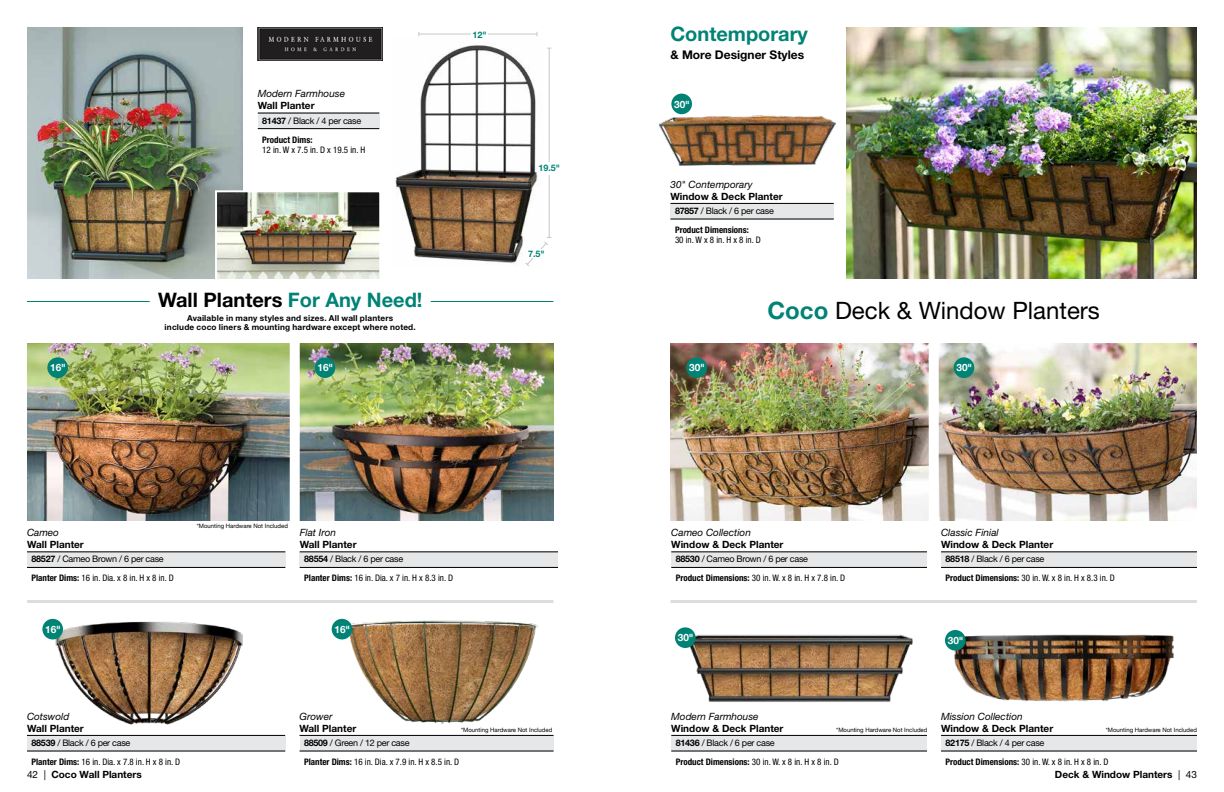
<style>
.page{position:relative;width:1224px;height:792px;background:#fff}
.page>*{position:absolute;margin:0;border:0;box-sizing:border-box;transform-origin:0 0}
.t1{font:24px "Helvetica Neue LT Std";color:#000}
.t2{font:700 20px "Helvetica Neue LT Std";color:#000}
.t3{font:700 20px "Helvetica Neue LT Std";color:#008375}
.t4{font:700 12px "Helvetica Neue LT Std";color:#000}
.t5{font:700 10px "Helvetica Neue LT Std";color:#000}
.t6{font:italic 10px "Helvetica Neue LT Std";color:#000}
.t7{font:700 10px "Helvetica Neue";color:#fff}
.t8{font:condensed 9px/19px "Helvetica Neue LT Std";color:#000}
.t9{font:700 condensed 9px/19px "Helvetica Neue LT Std";color:#000}
.t10{font:9px/19px "Helvetica Neue LT Std";letter-spacing:-.03em;color:#000}
.t11{font:700 9px "Helvetica Neue LT Std";color:#008375}
.t12{font:700 8.3px/9.1px "Helvetica Neue LT Std";letter-spacing:.02em;color:#000;text-align:center}
.t13{font:6px "Helvetica Neue";color:#000}
.s1{font-weight:700}
.s2{font-weight:700;font-stretch:condensed}
.s3{color:#008375}
.s4{font-weight:700;font-stretch:normal}
.s5{font-stretch:normal}
.s6{font-weight:400;font-stretch:normal}
.s7{font-weight:700;color:#008375}
.s8{font-weight:400}
</style>
<div class="page">
<div style="left:670px;top:203px;width:164px;height:16px;background:#e6e7e8"></div>
<hr style="left:671px;top:203px;width:163px;height:1px;background:#000">
<hr style="left:671px;top:218px;width:163px;height:2px;background:#000">
<div style="left:671px;top:552px;width:256px;height:16px;background:#e6e7e8"></div>
<hr style="left:671px;top:551px;width:256px;height:1px;background:#000">
<hr style="left:671px;top:567px;width:256px;height:1px;background:#000">
<div style="left:941px;top:552px;width:256px;height:16px;background:#e6e7e8"></div>
<hr style="left:941px;top:551px;width:256px;height:1px;background:#000">
<hr style="left:941px;top:567px;width:256px;height:1px;background:#000">
<div style="left:671px;top:735px;width:256px;height:16px;background:#e6e7e8"></div>
<hr style="left:671px;top:735px;width:256px;height:1px;background:#000">
<hr style="left:671px;top:750px;width:256px;height:2px;background:#000">
<div style="left:941px;top:735px;width:256px;height:16px;background:#e6e7e8"></div>
<hr style="left:941px;top:735px;width:256px;height:1px;background:#000">
<hr style="left:941px;top:750px;width:256px;height:2px;background:#000">
<div style="left:27px;top:552px;width:258px;height:16px;background:#e6e7e8"></div>
<hr style="left:27px;top:551px;width:258px;height:1px;background:#000">
<hr style="left:27px;top:567px;width:258px;height:1px;background:#000">
<div style="left:300px;top:552px;width:258px;height:16px;background:#e6e7e8"></div>
<hr style="left:300px;top:551px;width:258px;height:1px;background:#000">
<hr style="left:300px;top:567px;width:258px;height:1px;background:#000">
<div style="left:27px;top:735px;width:258px;height:16px;background:#e6e7e8"></div>
<hr style="left:27px;top:735px;width:258px;height:1px;background:#000">
<hr style="left:27px;top:750px;width:258px;height:2px;background:#000">
<div style="left:300px;top:735px;width:254px;height:16px;background:#e6e7e8"></div>
<hr style="left:300px;top:735px;width:253px;height:1px;background:#000">
<hr style="left:300px;top:750px;width:253px;height:2px;background:#000">
<img style="left:846px;top:27px;width:351px;height:252px">
<img style="left:689px;top:634px;width:224px;height:68px">
<div style="left:675px;top:627px;width:21px;height:21px;background:#008375;border-radius:50%"></div>
<img style="left:946px;top:630px;width:228px;height:72px">
<div style="left:945px;top:630px;width:21px;height:21px;background:#008375;border-radius:50%"></div>
<img style="left:27px;top:343px;width:263px;height:178px">
<img style="left:300px;top:343px;width:254px;height:178px">
<img style="left:339px;top:618px;width:199px;height:106px">
<div style="left:332px;top:619px;width:20px;height:20px;background:#008375;border-radius:50%"></div>
<div style="left:315px;top:357px;width:20px;height:21px;background:#008375;border-radius:50%"></div>
<img style="left:46px;top:618px;width:197px;height:107px">
<div style="left:42px;top:619px;width:21px;height:20px;background:#008375;border-radius:50%"></div>
<div style="left:47px;top:357px;width:21px;height:21px;background:#008375;border-radius:50%"></div>
<img style="left:27px;top:27px;width:216px;height:252px">
<img style="left:395px;top:45px;width:144px;height:218px">
<div style="left:258px;top:113px;width:121px;height:16px;background:#e6e7e8"></div>
<hr style="left:258px;top:113px;width:121px;height:1px;background:#000">
<hr style="left:258px;top:128px;width:121px;height:1px;background:#000">
<img style="left:214px;top:189px;width:166px;height:90px">
<hr style="left:549px;top:48px;width:1px;height:189px;background:#c7c8ca">
<div style="left:542px;top:162px;width:17px;height:12px;background:#fff"></div>
<hr style="left:419px;top:34px;width:118px;height:1px;background:#c7c8ca">
<div style="left:471px;top:29px;width:17px;height:12px;background:#fff"></div>
<svg style="left:524px;top:237px;width:27px;height:29px"></svg>
<div style="left:527px;top:249px;width:19px;height:9px;background:#fff"></div>
<hr style="left:431px;top:301px;width:123px;height:1px;background:#008375">
<hr style="left:27px;top:301px;width:123px;height:1px;background:#008375">
<hr style="left:27px;top:600px;width:527px;height:3px;background:#dcddde">
<hr style="left:670px;top:600px;width:527px;height:3px;background:#dcddde">
<img style="left:257px;top:27px;width:126px;height:34px">
<img style="left:670px;top:343px;width:259px;height:178px">
<img style="left:939px;top:343px;width:258px;height:178px">
<div style="left:954px;top:357px;width:20px;height:21px;background:#008375;border-radius:50%"></div>
<div style="left:686px;top:357px;width:21px;height:21px;background:#008375;border-radius:50%"></div>
<div style="left:671px;top:94px;width:21px;height:20px;background:#008375;border-radius:50%"></div>
<img style="left:659px;top:112px;width:177px;height:54px">
<p class="t7" style="left:50px;top:360px;width:17px">16"</p>
<p class="t6" style="left:258px;top:88px;width:89px">Modern Farmhouse</p>
<p class="t5" style="left:258px;top:99px;width:58px">Wall Planter</p>
<p class="t10" style="left:262px;top:111px;width:100px"><span class="s1">81437</span> / Black / 4 per case<br><span class="s2">Product Dims:</span></p>
<p class="t8" style="left:262px;top:140px;width:104px">12 in. W x 7.5 in. D x 19.5 in. H</p>
<h2 class="t2" style="left:158px;top:288px;width:266px">Wall Planters <span class="s3">For Any Need!</span></h2>
<p class="t12" style="left:165px;top:313px;width:253px">Available in many styles and sizes. All wall planters<br>include coco liners &amp; mounting hardware except where noted.</p>
<p class="t7" style="left:318px;top:360px;width:17px">16"</p>
<p class="t11" style="left:472px;top:29px;width:16px">12"</p>
<p class="t11" style="left:538px;top:162px;width:23px">19.5"</p>
<p class="t11" style="left:528px;top:248px;width:18px">7.5"</p>
<p class="t6" style="left:27px;top:526px;width:34px">Cameo</p>
<p class="t5" style="left:27px;top:538px;width:58px">Wall Planter</p>
<p class="t8" style="left:32px;top:550px;width:144px"><span class="s4">88527</span> <span class="s5">/ Cameo Brown / 6 per case<br></span><span class="s1">Planter Dims:</span> 16 in. Dia. x 8 in. H x 8 in. D</p>
<p class="t7" style="left:45px;top:621px;width:17px">16"</p>
<p class="t13" style="left:197px;top:521px;width:93px">*Mounting Hardware Not Included</p>
<p class="t6" style="left:300px;top:526px;width:38px">Flat Iron</p>
<p class="t5" style="left:300px;top:538px;width:58px">Wall Planter</p>
<p class="t8" style="left:304px;top:550px;width:150px"><span class="s4">88554</span> <span class="s5">/ Black / 6 per case<br></span><span class="s1">Planter Dims:</span> 16 in. Dia. x 7 in. H x 8.3 in. D</p>
<p class="t7" style="left:335px;top:621px;width:17px">16"</p>
<h2 class="t3" style="left:670px;top:22px;width:139px">Contemporary</h2>
<h3 class="t4" style="left:670px;top:47px;width:135px">&amp; More Designer Styles</h3>
<p class="t7" style="left:674px;top:96px;width:17px">30"</p>
<p class="t6" style="left:671px;top:178px;width:84px">30" Contemporary</p>
<p class="t5" style="left:671px;top:190px;width:114px">Window &amp; Deck Planter</p>
<p class="t9" style="left:675px;top:201px;width:100px"><span class="s5">87857</span> <span class="s6">/ Black / 6 per case<br></span>Product Dimensions:</p>
<p class="t8" style="left:675px;top:230px;width:87px">30 in. W x 8 in. H x 8 in. D</p>
<h1 class="t1" style="left:768px;top:296px;width:334px"><span class="s7">Coco</span> Deck &amp; Window Planters</h1>
<p class="t7" style="left:689px;top:360px;width:17px">30"</p>
<p class="t7" style="left:957px;top:360px;width:17px">30"</p>
<p class="t6" style="left:671px;top:526px;width:81px">Cameo Collection</p>
<p class="t5" style="left:671px;top:538px;width:114px">Window &amp; Deck Planter</p>
<p class="t8" style="left:676px;top:550px;width:171px"><span class="s4">88530</span> <span class="s5">/ Cameo Brown / 6 per case<br></span><span class="s1">Product Dimensions:</span> 30 in. W. x 8 in. H x 7.8 in. D</p>
<p class="t6" style="left:941px;top:526px;width:59px">Classic Finial</p>
<p class="t5" style="left:941px;top:538px;width:114px">Window &amp; Deck Planter</p>
<p class="t8" style="left:946px;top:550px;width:171px"><span class="s4">88518</span> <span class="s5">/ Black / 6 per case<br></span><span class="s1">Product Dimensions:</span> 30 in. W. x 8 in. H x 8.3 in. D</p>
<p class="t7" style="left:678px;top:630px;width:17px">30"</p>
<p class="t7" style="left:948px;top:633px;width:17px">30"</p>
<p class="t6" style="left:27px;top:710px;width:44px">Cotswold</p>
<p class="t5" style="left:27px;top:722px;width:58px">Wall Planter</p>
<p class="t8" style="left:32px;top:733px;width:150px"><span class="s4">88539</span> <span class="s5">/ Black / 6 per case<br></span><span class="s1">Planter Dims:</span> 16 in. Dia. x 7.8 in. H x 8 in. D</p>
<p class="t6" style="left:300px;top:710px;width:34px">Grower</p>
<p class="t5" style="left:300px;top:722px;width:58px">Wall Planter</p>
<p class="t8" style="left:304px;top:733px;width:157px"><span class="s4">88509</span> <span class="s5">/ Green / 12 per case<br></span><span class="s1">Planter Dims:</span> 16 in. Dia. x 7.9 in. H x 8.5 in. D</p>
<p class="t6" style="left:941px;top:710px;width:83px">Mission Collection</p>
<p class="t5" style="left:941px;top:722px;width:114px">Window &amp; Deck Planter</p>
<p class="t8" style="left:946px;top:733px;width:164px"><span class="s4">82175</span> <span class="s5">/ Black / 4 per case<br></span><span class="s1">Product Dimensions:</span> 30 in. W. x 8 in. H x 8 in. D</p>
<p class="t6" style="left:671px;top:710px;width:89px">Modern Farmhouse</p>
<p class="t5" style="left:671px;top:722px;width:114px">Window &amp; Deck Planter</p>
<p class="t8" style="left:676px;top:733px;width:164px"><span class="s4">81436</span> <span class="s5">/ Black / 6 per case<br></span><span class="s1">Product Dimensions:</span> 30 in. W. x 8 in. H x 8 in. D</p>
<p class="t13" style="left:461px;top:725px;width:93px">*Mounting Hardware Not Included</p>
<p class="t13" style="left:1106px;top:725px;width:93px">*Mounting Hardware Not Included</p>
<p class="t13" style="left:836px;top:725px;width:93px">*Mounting Hardware Not Included</p>
<p class="t5" style="left:27px;top:769px;width:116px"><span class="s8">42 |</span> Coco Wall Planters</p>
<p class="t5" style="left:1055px;top:769px;width:144px">Deck &amp; Window Planters <span class="s8">| 43</span></p>
</div>
